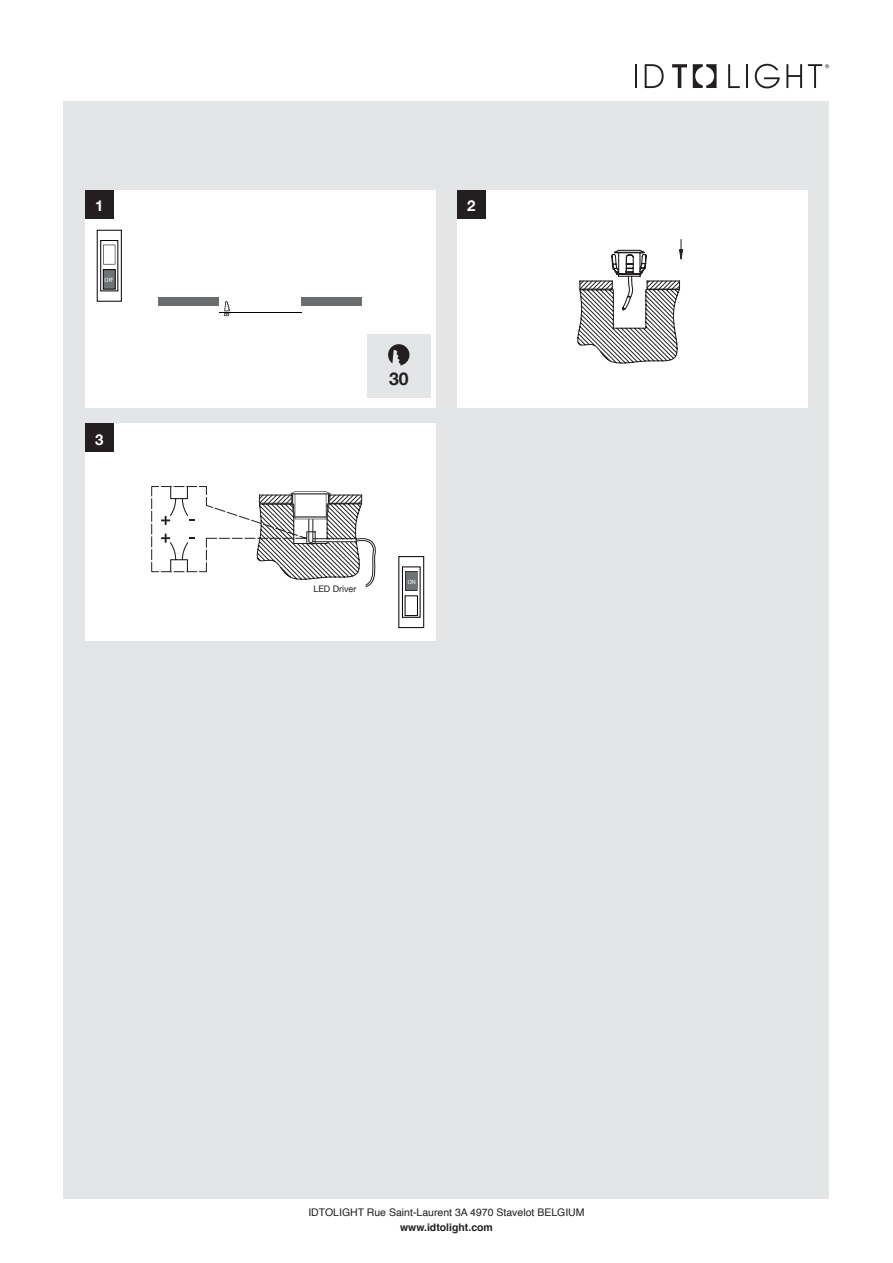
<style>
.page{position:relative;width:893px;height:1263px;background:#fff}
.page>*{position:absolute;margin:0;border:0;box-sizing:border-box;transform-origin:0 0}
.t1{font:700 17.55px "Helvetica Neue";color:#231f20}
.t2{font:700 15px "Helvetica Neue";color:#fff}
.t3{font:10.5px "Helvetica";color:#231f20}
.t4{font:700 10.5px "Helvetica";color:#231f20}
.t5{font:9px "Helvetica Neue";color:#231f20}
.t6{font:6.15px "Myriad Pro";color:#fff}
</style>
<div class="page">
<div style="left:64px;top:102px;width:765px;height:1097px;background:#e4e5e7"></div>
<hr style="left:635px;top:64px;width:2px;height:24px;background:#231f20">
<svg style="left:645px;top:64px;width:19px;height:24px"></svg>
<svg style="left:672px;top:64px;width:15px;height:24px"></svg>
<svg style="left:728px;top:64px;width:12px;height:24px"></svg>
<hr style="left:745px;top:64px;width:2px;height:24px;background:#231f20">
<svg style="left:755px;top:64px;width:25px;height:24px"></svg>
<svg style="left:786px;top:64px;width:16px;height:24px"></svg>
<svg style="left:808px;top:64px;width:21px;height:24px"></svg>
<svg style="left:693px;top:64px;width:24px;height:24px"></svg>
<div style="left:85px;top:423px;width:351px;height:218px;background:#fff"></div>
<div style="left:85px;top:190px;width:351px;height:217px;background:#fff"></div>
<div style="left:457px;top:190px;width:351px;height:217px;background:#fff"></div>
<div style="left:85px;top:423px;width:29px;height:29px;background:#231f20"></div>
<div style="left:85px;top:190px;width:29px;height:28px;background:#231f20"></div>
<div style="left:457px;top:190px;width:29px;height:28px;background:#231f20"></div>
<div style="left:367px;top:335px;width:63px;height:63px;background:#e4e5e7"></div>
<svg style="left:388px;top:344px;width:21px;height:21px"></svg>
<div style="left:302px;top:297px;width:60px;height:8px;background:#6a6e6f"></div>
<div style="left:159px;top:297px;width:60px;height:8px;background:#6a6e6f"></div>
<hr style="left:219px;top:312px;width:83px;height:1px;background:#000001">
<svg style="left:224px;top:301px;width:6px;height:15px"></svg>
<svg style="left:398px;top:556px;width:26px;height:72px"></svg>
<svg style="left:96px;top:229px;width:26px;height:73px"></svg>
<svg style="left:577px;top:239px;width:106px;height:125px"></svg>
<svg style="left:151px;top:486px;width:225px;height:102px"></svg>
<h2 class="t2" style="left:95px;top:194px;width:10px">1</h2>
<h2 class="t2" style="left:467px;top:194px;width:10px">2</h2>
<p class="t6" style="left:105px;top:276px;width:10px">OFF</p>
<h2 class="t2" style="left:95px;top:428px;width:10px">3</h2>
<h1 class="t1" style="left:389px;top:365px;width:21px">30</h1>
<p class="t5" style="left:313px;top:582px;width:45px">LED Driver</p>
<p class="t6" style="left:408px;top:578px;width:10px">ON</p>
<p class="t3" style="left:308px;top:1204px;width:278px">IDTOLIGHT Rue Saint-Laurent 3A 4970 Stavelot BELGIUM</p>
<p class="t4" style="left:400px;top:1218px;width:94px">www.idtolight.com</p>
</div>
